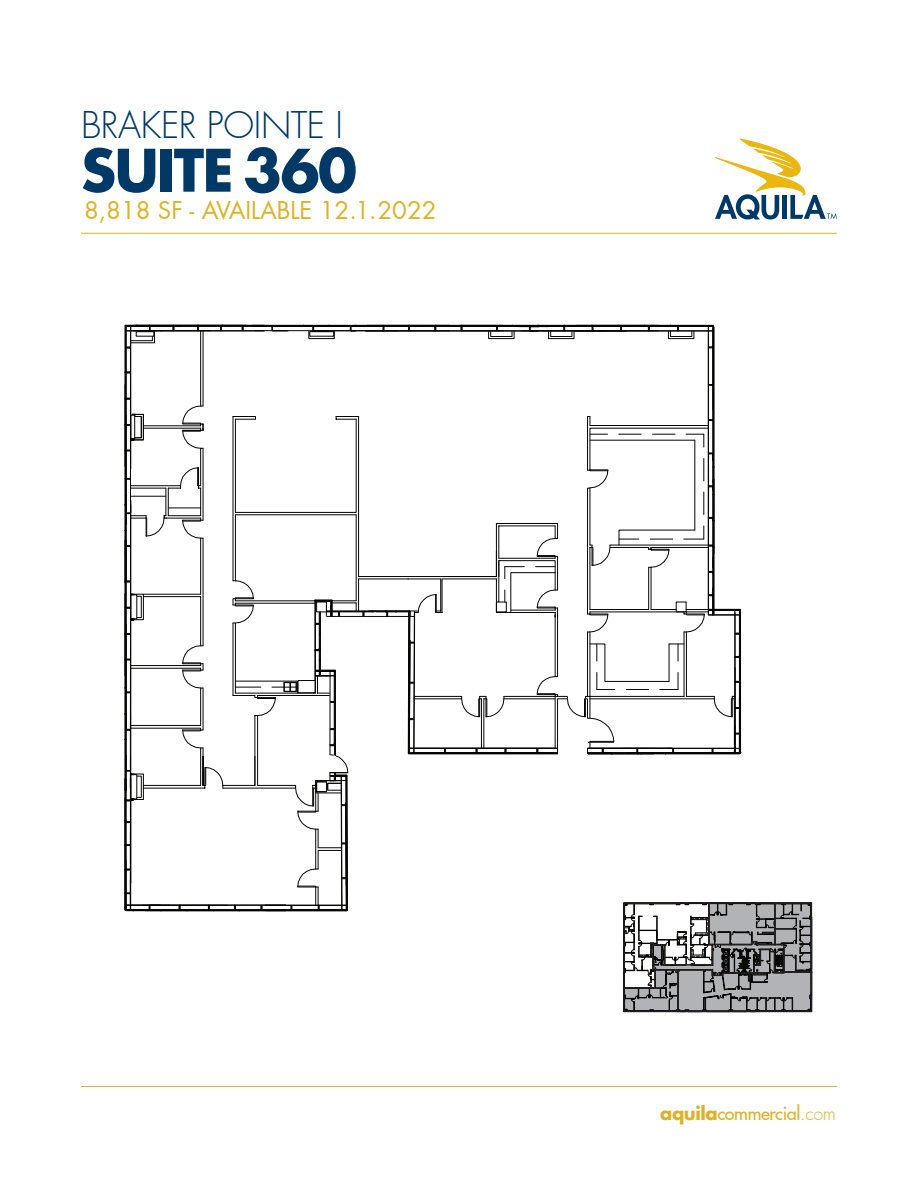
<style>
.page{position:relative;width:918px;height:1188px;background:#fff}
.page>*{position:absolute;margin:0;border:0;box-sizing:border-box;transform-origin:0 0}
.Building_Name{font:700 57px "Futura LT Pro";letter-spacing:-.03em;color:#003866}
.Building_Name-2{font:300 36px "Futura LT Pro";letter-spacing:-.01em;color:#003866}
.Address{font:24px "Futura LT Pro";color:#dcb228}
.t1{font:500 18px "Futura LT Pro";letter-spacing:-.02em;color:#dcb228}
.s1{font-weight:700}
.s2{font-weight:300}
</style>
<div class="page">
<svg style="left:715px;top:138px;width:122px;height:81px"></svg>
<hr style="left:81px;top:1086px;width:756px;height:1px;background:#dcb228">
<hr style="left:81px;top:233px;width:756px;height:1px;background:#dcb228">
<svg style="left:623px;top:902px;width:190px;height:111px"></svg>
<div style="left:309px;top:331px;width:25px;height:8px;border:1px solid #050504"></div>
<div style="left:488px;top:331px;width:26px;height:8px;border:1px solid #050504"></div>
<div style="left:491px;top:331px;width:21px;height:6px;border:1px solid #050504"></div>
<div style="left:548px;top:331px;width:26px;height:8px;border:1px solid #050504"></div>
<div style="left:551px;top:331px;width:21px;height:6px;border:1px solid #050504"></div>
<div style="left:668px;top:331px;width:26px;height:8px;border:1px solid #050504"></div>
<div style="left:670px;top:331px;width:22px;height:6px;border:1px solid #050504"></div>
<hr style="left:203px;top:331px;width:1px;height:75px;background:#050504">
<hr style="left:200px;top:331px;width:1px;height:75px;background:#050504">
<hr style="left:233px;top:417px;width:1px;height:164px;background:#050504">
<hr style="left:686px;top:632px;width:1px;height:64px;background:#050504">
<hr style="left:684px;top:632px;width:1px;height:64px;background:#050504">
<hr style="left:358px;top:579px;width:1px;height:32px;background:#050504">
<hr style="left:235px;top:515px;width:121px;height:1px;background:#050504">
<hr style="left:235px;top:515px;width:1px;height:66px;background:#050504">
<svg style="left:233px;top:416px;width:126px;height:97px"></svg>
<hr style="left:200px;top:538px;width:1px;height:56px;background:#050504">
<hr style="left:203px;top:538px;width:1px;height:108px;background:#050504">
<hr style="left:590px;top:632px;width:1px;height:64px;background:#050504">
<hr style="left:587px;top:632px;width:1px;height:64px;background:#050504">
<hr style="left:356px;top:515px;width:1px;height:86px;background:#050504">
<hr style="left:359px;top:576px;width:137px;height:1px;background:#050504">
<hr style="left:442px;top:579px;width:1px;height:34px;background:#050504">
<hr style="left:440px;top:579px;width:1px;height:32px;background:#050504">
<hr style="left:359px;top:579px;width:49px;height:1px;background:#050504">
<hr style="left:358px;top:417px;width:1px;height:160px;background:#050504">
<hr style="left:555px;top:613px;width:1px;height:64px;background:#050504">
<hr style="left:557px;top:617px;width:1px;height:60px;background:#050504">
<hr style="left:442px;top:579px;width:54px;height:1px;background:#050504">
<hr style="left:408px;top:579px;width:33px;height:1px;background:#050504">
<hr style="left:414px;top:696px;width:48px;height:1px;background:#050504">
<hr style="left:414px;top:699px;width:48px;height:1px;background:#050504">
<hr style="left:484px;top:699px;width:1px;height:49px;background:#050504">
<hr style="left:481px;top:699px;width:1px;height:49px;background:#050504">
<hr style="left:504px;top:699px;width:51px;height:1px;background:#050504">
<hr style="left:504px;top:696px;width:51px;height:1px;background:#050504">
<svg style="left:461px;top:696px;width:44px;height:21px"></svg>
<svg style="left:496px;top:523px;width:62px;height:94px"></svg>
<hr style="left:735px;top:609px;width:1px;height:144px;background:#050504">
<hr style="left:740px;top:609px;width:1px;height:144px;background:#050504">
<hr style="left:739px;top:610px;width:1px;height:143px;background:#050504">
<hr style="left:714px;top:327px;width:1px;height:227px;background:#050504">
<hr style="left:708px;top:327px;width:1px;height:288px;background:#050504">
<hr style="left:713px;top:326px;width:1px;height:289px;background:#050504">
<svg style="left:587px;top:416px;width:153px;height:219px"></svg>
<hr style="left:311px;top:331px;width:139px;height:1px;background:#050504">
<hr style="left:252px;top:325px;width:198px;height:1px;background:#050504">
<svg style="left:311px;top:327px;width:29px;height:10px"></svg>
<hr style="left:255px;top:330px;width:143px;height:1px;background:#050504">
<hr style="left:365px;top:331px;width:262px;height:1px;background:#050504">
<hr style="left:367px;top:325px;width:136px;height:1px;background:#050504">
<hr style="left:252px;top:326px;width:251px;height:1px;background:#050504">
<svg style="left:670px;top:327px;width:9px;height:4px"></svg>
<svg style="left:576px;top:327px;width:27px;height:4px"></svg>
<svg style="left:644px;top:327px;width:6px;height:4px"></svg>
<svg style="left:522px;top:327px;width:27px;height:4px"></svg>
<hr style="left:574px;top:331px;width:138px;height:1px;background:#050504">
<hr style="left:487px;top:325px;width:227px;height:1px;background:#050504">
<hr style="left:461px;top:326px;width:253px;height:1px;background:#050504">
<hr style="left:133px;top:330px;width:132px;height:1px;background:#050504">
<hr style="left:126px;top:331px;width:139px;height:1px;background:#050504">
<hr style="left:125px;top:325px;width:140px;height:1px;background:#050504">
<hr style="left:125px;top:326px;width:139px;height:1px;background:#050504">
<hr style="left:131px;top:500px;width:1px;height:383px;background:#050504">
<hr style="left:130px;top:326px;width:1px;height:143px;background:#050504">
<hr style="left:130px;top:436px;width:1px;height:144px;background:#050504">
<svg style="left:127px;top:406px;width:77px;height:133px"></svg>
<hr style="left:125px;top:545px;width:1px;height:37px;background:#050504">
<hr style="left:131px;top:326px;width:1px;height:143px;background:#050504">
<hr style="left:125px;top:325px;width:1px;height:231px;background:#050504">
<hr style="left:126px;top:325px;width:1px;height:257px;background:#050504">
<svg style="left:126px;top:327px;width:34px;height:22px"></svg>
<hr style="left:265px;top:911px;width:82px;height:1px;background:#050504">
<hr style="left:409px;top:754px;width:245px;height:1px;background:#050504">
<hr style="left:410px;top:752px;width:143px;height:1px;background:#050504">
<hr style="left:410px;top:748px;width:262px;height:1px;background:#050504">
<hr style="left:410px;top:753px;width:331px;height:1px;background:#050504">
<hr style="left:327px;top:616px;width:88px;height:1px;background:#050504">
<hr style="left:327px;top:612px;width:48px;height:1px;background:#050504">
<svg style="left:372px;top:594px;width:74px;height:160px"></svg>
<hr style="left:326px;top:611px;width:84px;height:1px;background:#050504">
<svg style="left:537px;top:644px;width:204px;height:111px"></svg>
<svg style="left:125px;top:580px;width:232px;height:331px"></svg>
<p class="Building_Name-2" style="left:81px;top:101px;width:264px">BRAKER POINTE I</p>
<p class="Building_Name" style="left:81px;top:126px;width:277px">SUITE 360</p>
<p class="Address" style="left:84px;top:194px;width:354px">8,818 SF - AVAILABLE 12.1.2022</p>
<p class="t1" style="left:660px;top:1100px;width:177px"><span class="s1">aquila</span>commercial<span class="s2">.com</span></p>
</div>
